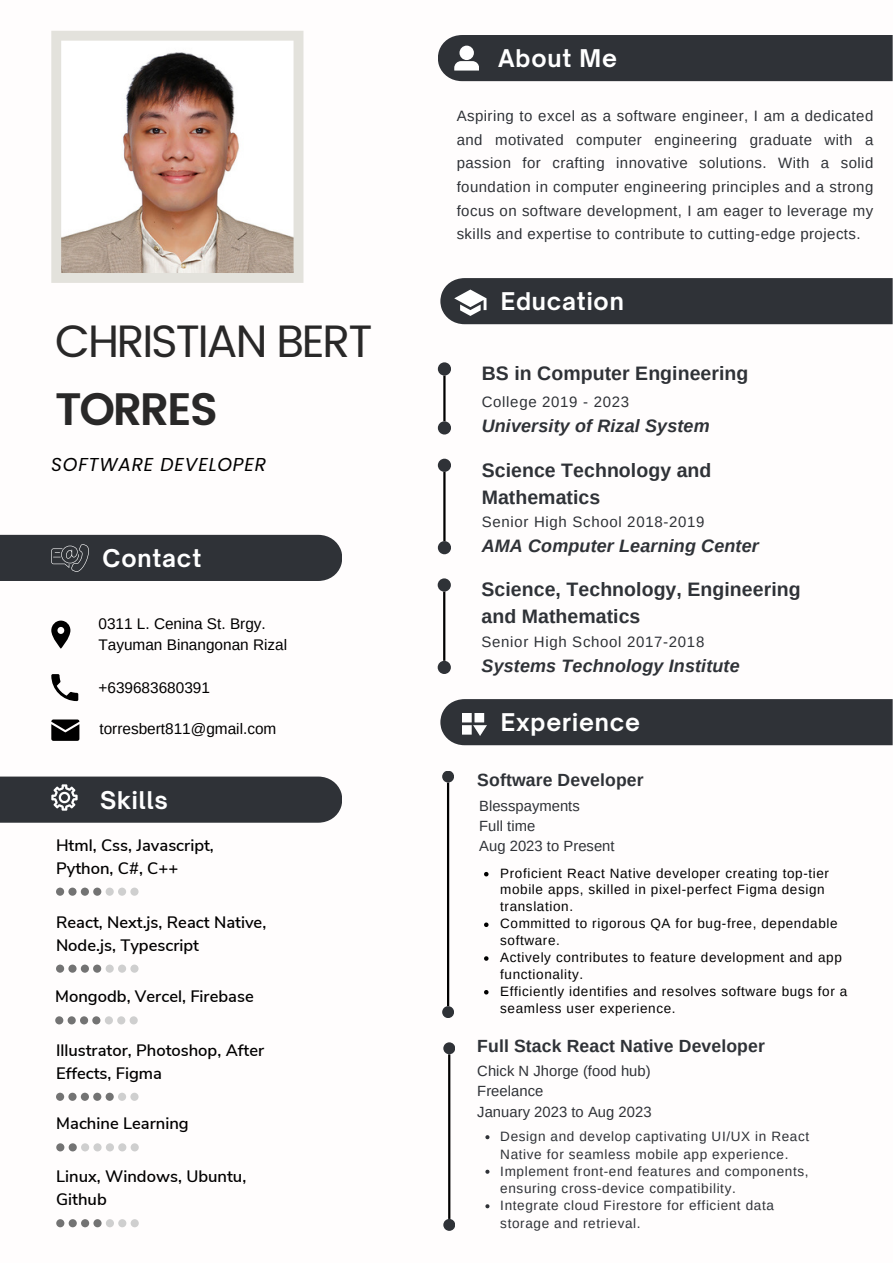
<style>
.page{position:relative;width:893px;height:1264px;background:#fff}
.page>*{position:absolute;margin:0;border:0;box-sizing:border-box;transform-origin:0 0}
.t1{font:45.45px "Poppins";letter-spacing:-.05em;color:#292828}
.t2{font:600 45.45px "Poppins";letter-spacing:-.05em;color:#292828}
.t3{font:700 23.4px "Open Sauce One";letter-spacing:.035em;color:#fff}
.t4{font:700 19.5px/27px "Arimo";letter-spacing:.005em;color:#2f3237}
.t5{font:italic 18.6px "Poppins";letter-spacing:.04em;color:#000}
.t6{font:italic 700 18px "Arimo";letter-spacing:.005em;color:#2f3237}
.t7{font:700 17.55px "Arimo";letter-spacing:.005em;color:#2f3237}
.t8{font:600 16.5px/23px "Nunito Sans";color:#000}
.t9{font:15.3px/21.3px "Arimo";color:#000}
.t10{font:15px/23.5px "Arimo";letter-spacing:.045em;color:#2f3237;text-align:justify}
.t11{font:14.7px "Arimo";letter-spacing:.005em;color:#2f3237}
.t12{font:13.5px/16.8px "Arimo";letter-spacing:.045em;color:#000}
.t13{font:13.5px/17.2px "Arimo";letter-spacing:.045em;color:#2f3237}
</style>
<div class="page">
<div style="left:440px;top:699px;width:452px;height:46px;background:#2f3237"></div>
<div style="left:438px;top:362px;width:13px;height:13px;background:#2f3237;border-radius:50%"></div>
<hr style="left:443px;top:375px;width:2px;height:46px;background:#000">
<div style="left:438px;top:421px;width:13px;height:13px;background:#2f3237;border-radius:50%"></div>
<div style="left:438px;top:458px;width:13px;height:14px;background:#2f3237;border-radius:50%"></div>
<div style="left:437px;top:578px;width:14px;height:13px;background:#2f3237;border-radius:50%"></div>
<hr style="left:443px;top:472px;width:2px;height:69px;background:#000">
<hr style="left:443px;top:591px;width:2px;height:69px;background:#000">
<hr style="left:448px;top:1054px;width:2px;height:164px;background:#000">
<hr style="left:447px;top:782px;width:2px;height:224px;background:#000">
<div style="left:438px;top:541px;width:13px;height:13px;background:#2f3237;border-radius:50%"></div>
<div style="left:437px;top:660px;width:14px;height:14px;background:#2f3237;border-radius:50%"></div>
<div style="left:440px;top:278px;width:452px;height:46px;background:#2f3237"></div>
<div style="left:438px;top:35px;width:454px;height:46px;background:#2f3237"></div>
<svg style="left:51px;top:31px;width:252px;height:252px"></svg>
<svg style="left:51px;top:620px;width:19px;height:28px"></svg>
<svg style="left:51px;top:719px;width:28px;height:22px"></svg>
<svg style="left:51px;top:674px;width:27px;height:27px"></svg>
<div style="left:0;top:535px;width:342px;height:46px;background:#2f3237"></div>
<div style="left:0;top:776px;width:342px;height:46px;background:#2f3237"></div>
<div style="left:56px;top:887px;width:8px;height:8px;background:#737373;border-radius:50%"></div>
<div style="left:68px;top:887px;width:9px;height:8px;background:#737373;border-radius:50%"></div>
<div style="left:81px;top:887px;width:8px;height:8px;background:#737373;border-radius:50%"></div>
<div style="left:93px;top:887px;width:8px;height:8px;background:#737373;border-radius:50%"></div>
<div style="left:106px;top:887px;width:8px;height:8px;background:#cfcfcf;border-radius:50%"></div>
<div style="left:118px;top:887px;width:8px;height:8px;background:#cfcfcf;border-radius:50%"></div>
<div style="left:130px;top:887px;width:8px;height:8px;background:#cfcfcf;border-radius:50%"></div>
<div style="left:56px;top:964px;width:8px;height:8px;background:#737373;border-radius:50%"></div>
<div style="left:68px;top:964px;width:9px;height:8px;background:#737373;border-radius:50%"></div>
<div style="left:81px;top:964px;width:8px;height:8px;background:#737373;border-radius:50%"></div>
<div style="left:93px;top:964px;width:8px;height:8px;background:#737373;border-radius:50%"></div>
<div style="left:106px;top:964px;width:8px;height:8px;background:#cfcfcf;border-radius:50%"></div>
<div style="left:118px;top:964px;width:8px;height:8px;background:#cfcfcf;border-radius:50%"></div>
<div style="left:130px;top:964px;width:8px;height:8px;background:#cfcfcf;border-radius:50%"></div>
<div style="left:55px;top:1016px;width:8px;height:8px;background:#737373;border-radius:50%"></div>
<div style="left:68px;top:1016px;width:8px;height:8px;background:#737373;border-radius:50%"></div>
<div style="left:80px;top:1016px;width:8px;height:8px;background:#737373;border-radius:50%"></div>
<div style="left:92px;top:1016px;width:8px;height:8px;background:#737373;border-radius:50%"></div>
<div style="left:105px;top:1016px;width:8px;height:8px;background:#cfcfcf;border-radius:50%"></div>
<div style="left:117px;top:1016px;width:8px;height:8px;background:#cfcfcf;border-radius:50%"></div>
<div style="left:130px;top:1016px;width:8px;height:8px;background:#cfcfcf;border-radius:50%"></div>
<div style="left:56px;top:1092px;width:8px;height:8px;background:#737373;border-radius:50%"></div>
<div style="left:68px;top:1092px;width:9px;height:8px;background:#737373;border-radius:50%"></div>
<div style="left:81px;top:1092px;width:8px;height:8px;background:#737373;border-radius:50%"></div>
<div style="left:93px;top:1092px;width:8px;height:8px;background:#737373;border-radius:50%"></div>
<div style="left:106px;top:1092px;width:8px;height:8px;background:#737373;border-radius:50%"></div>
<div style="left:118px;top:1092px;width:8px;height:8px;background:#cfcfcf;border-radius:50%"></div>
<div style="left:130px;top:1092px;width:8px;height:8px;background:#cfcfcf;border-radius:50%"></div>
<div style="left:56px;top:1143px;width:8px;height:8px;background:#737373;border-radius:50%"></div>
<div style="left:69px;top:1143px;width:8px;height:8px;background:#737373;border-radius:50%"></div>
<div style="left:81px;top:1143px;width:8px;height:8px;background:#cfcfcf;border-radius:50%"></div>
<div style="left:93px;top:1143px;width:9px;height:8px;background:#cfcfcf;border-radius:50%"></div>
<div style="left:106px;top:1143px;width:8px;height:8px;background:#cfcfcf;border-radius:50%"></div>
<div style="left:118px;top:1143px;width:8px;height:8px;background:#cfcfcf;border-radius:50%"></div>
<div style="left:131px;top:1143px;width:8px;height:8px;background:#cfcfcf;border-radius:50%"></div>
<div style="left:56px;top:1219px;width:8px;height:8px;background:#737373;border-radius:50%"></div>
<div style="left:69px;top:1219px;width:8px;height:8px;background:#737373;border-radius:50%"></div>
<div style="left:81px;top:1219px;width:8px;height:8px;background:#737373;border-radius:50%"></div>
<div style="left:93px;top:1219px;width:9px;height:8px;background:#737373;border-radius:50%"></div>
<div style="left:106px;top:1219px;width:8px;height:8px;background:#cfcfcf;border-radius:50%"></div>
<div style="left:118px;top:1219px;width:8px;height:8px;background:#cfcfcf;border-radius:50%"></div>
<div style="left:131px;top:1219px;width:8px;height:8px;background:#cfcfcf;border-radius:50%"></div>
<img style="left:462px;top:713px;width:24px;height:22px">
<div style="left:443px;top:1042px;width:12px;height:12px;background:#2f3237;border-radius:50%"></div>
<div style="left:442px;top:770px;width:12px;height:12px;background:#2f3237;border-radius:50%"></div>
<div style="left:443px;top:1218px;width:12px;height:12px;background:#2f3237;border-radius:50%"></div>
<div style="left:442px;top:1006px;width:12px;height:12px;background:#2f3237;border-radius:50%"></div>
<svg style="left:485px;top:1135px;width:4px;height:4px"></svg>
<svg style="left:485px;top:1169px;width:4px;height:4px"></svg>
<svg style="left:485px;top:1204px;width:4px;height:4px"></svg>
<svg style="left:484px;top:872px;width:4px;height:4px"></svg>
<svg style="left:484px;top:922px;width:4px;height:5px"></svg>
<svg style="left:484px;top:956px;width:4px;height:4px"></svg>
<svg style="left:484px;top:990px;width:4px;height:4px"></svg>
<p class="t1" style="left:55px;top:315px;width:319px">CHRISTIAN BERT</p>
<p class="t2" style="left:55px;top:383px;width:164px">TORRES</p>
<p class="t5" style="left:51px;top:452px;width:216px">SOFTWARE DEVELOPER</p>
<p class="t3" style="left:103px;top:543px;width:100px">Contact</p>
<p class="t9" style="left:98px;top:613px;width:190px">0311 L. Cenina St. Brgy.<br>Tayuman Binangonan Rizal</p>
<p class="t9" style="left:98px;top:677px;width:113px">+639683680391</p>
<p class="t9" style="left:99px;top:718px;width:178px">torresbert811@gmail.com</p>
<p class="t3" style="left:100px;top:785px;width:70px">Skills</p>
<p class="t8" style="left:56px;top:833px;width:159px">Html, Css, Javascript,<br>Python, C#, C++</p>
<p class="t8" style="left:56px;top:910px;width:212px">React, Next.js, React Native,<br>Node.js, Typescript</p>
<p class="t8" style="left:55px;top:985px;width:200px">Mongodb, Vercel, Firebase</p>
<p class="t8" style="left:56px;top:1038px;width:209px">Illustrator, Photoshop, After<br>Effects, Figma</p>
<p class="t8" style="left:56px;top:1112px;width:134px">Machine Learning</p>
<p class="t8" style="left:56px;top:1165px;width:191px">Linux, Windows, Ubuntu,<br>Github</p>
<p class="t3" style="left:498px;top:44px;width:120px">About Me</p>
<p class="t10" style="left:456px;top:104px;width:418px">Aspiring to excel as a software engineer, I am a dedicated and motivated computer engineering graduate with a passion for crafting innovative solutions. With a solid foundation in computer engineering principles and a strong focus on software development, I am eager to leverage my skills and expertise to contribute to cutting-edge projects.</p>
<p class="t3" style="left:500px;top:287px;width:125px">Education</p>
<p class="t4" style="left:481px;top:360px;width:268px">BS in Computer Engineering</p>
<p class="t6" style="left:481px;top:416px;width:229px">University of Rizal System</p>
<p class="t10" style="left:481px;top:390px;width:149px">College 2019 - 2023</p>
<p class="t4" style="left:481px;top:456px;width:231px">Science Technology and<br>Mathematics</p>
<p class="t10" style="left:481px;top:510px;width:224px">Senior High School 2018-2019</p>
<p class="t6" style="left:481px;top:536px;width:278px">AMA Computer Learning Center</p>
<p class="t4" style="left:481px;top:576px;width:320px">Science, Technology, Engineering and Mathematics</p>
<p class="t10" style="left:481px;top:629px;width:224px">Senior High School 2017-2018</p>
<p class="t6" style="left:481px;top:655px;width:259px">Systems Technology Institute</p>
<p class="t3" style="left:500px;top:707px;width:141px">Experience</p>
<p class="t7" style="left:477px;top:770px;width:168px">Software Developer</p>
<p class="t11" style="left:479px;top:797px;width:102px">Blesspayments</p>
<p class="t11" style="left:479px;top:817px;width:58px">Full time</p>
<p class="t11" style="left:479px;top:837px;width:137px">Aug 2023 to Present</p>
<p class="t12" style="left:500px;top:864px;width:330px">Proficient React Native developer creating top-tier mobile apps, skilled in pixel-perfect Figma design translation.</p>
<p class="t12" style="left:500px;top:915px;width:339px">Committed to rigorous QA for bug-free, dependable software.</p>
<p class="t12" style="left:500px;top:948px;width:343px">Actively contributes to feature development and app functionality.</p>
<p class="t12" style="left:500px;top:982px;width:348px">Efficiently identifies and resolves software bugs for a seamless user experience.</p>
<p class="t7" style="left:477px;top:1036px;width:289px">Full Stack React Native Developer</p>
<p class="t11" style="left:477px;top:1062px;width:175px">Chick N Jhorge (food hub)</p>
<p class="t11" style="left:477px;top:1083px;width:67px">Freelance</p>
<p class="t11" style="left:477px;top:1103px;width:176px">January 2023 to Aug 2023</p>
<p class="t13" style="left:500px;top:1127px;width:310px">Design and develop captivating UI/UX in React<br>Native for seamless mobile app experience.</p>
<p class="t13" style="left:500px;top:1162px;width:310px">Implement front-end features and components, ensuring cross-device compatibility.</p>
<p class="t13" style="left:500px;top:1196px;width:275px">Integrate cloud Firestore for efficient data storage and retrieval.</p>
</div>
